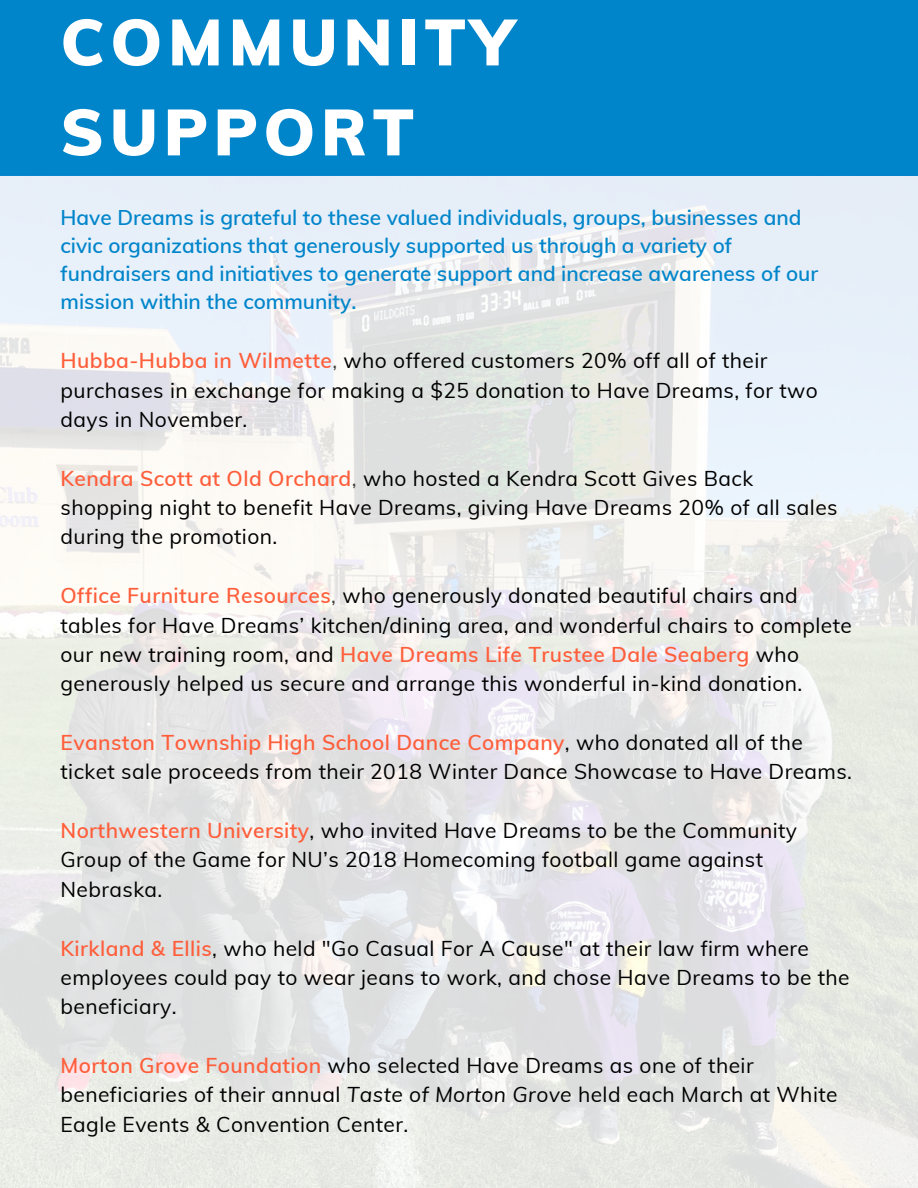
<style>
.page{position:relative;width:918px;height:1188px;background:#fff}
.page>*{position:absolute;margin:0;border:0;box-sizing:border-box;transform-origin:0 0}
.t1{font:900 64.5px "Muli";letter-spacing:.09em;color:#fff}
.t2{font:21px/29.4px "Muli";letter-spacing:.02em;color:#000}
.t3{font:600 20.85px/28.2px "Muli";color:#0085ca}
.s1{font-weight:600;color:#ff5e3b}
.s2{color:#444440}
.s3{font-style:italic}
</style>
<div class="page">
<div style="left:0;top:0;width:918px;height:175px;background:#0085ca"></div>
<img style="left:0;top:175px;width:918px;height:1013px">
<p class="t1" style="left:61px;top:1px;width:455px">COMMUNITY</p>
<p class="t1" style="left:61px;top:91px;width:355px">SUPPORT</p>
<p class="t3" style="left:61px;top:203px;width:759px">Have Dreams is grateful to these valued individuals, groups, businesses and civic organizations that generously supported us through a variety of fundraisers and initiatives to generate support and increase awareness of our mission within the community.</p>
<p class="t2" style="left:61px;top:346px;width:759px"><span class="s1">Hubba-Hubba in Wilmette</span><span class="s2">,</span> who offered customers 20% off all of their purchases in exchange for making a $25 donation to Have Dreams, for two days in November.</p>
<p class="t2" style="left:61px;top:463px;width:779px"><span class="s1">Kendra Scott at Old Orchard</span><span class="s2">,</span> who hosted a Kendra Scott Gives Back shopping night to benefit Have Dreams, giving Have Dreams 20% of all sales during the promotion.</p>
<p class="t2" style="left:61px;top:581px;width:793px"><span class="s1">Office Furniture Resources</span><span class="s2">,</span> who generously donated beautiful chairs and tables for Have Dreams’ kitchen/dining area, and wonderful chairs to complete our new training room, and <span class="s1">Have Dreams Life Trustee Dale Seaberg</span> who generously helped us secure and arrange this wonderful in-kind donation.</p>
<p class="t2" style="left:61px;top:727px;width:793px"><span class="s1">Evanston Township High School Dance Company</span>, who donated all of the ticket sale proceeds from their 2018 Winter Dance Showcase to Have Dreams.</p>
<p class="t2" style="left:61px;top:816px;width:738px"><span class="s1">Northwestern University</span>, who invited Have Dreams to be the Community<br>Group of the Game for NU’s 2018 Homecoming football game against<br>Nebraska.</p>
<p class="t2" style="left:61px;top:933px;width:791px"><span class="s1">Kirkland &amp; Ellis</span>, who held "Go Casual For A Cause" at their law firm where employees could pay to wear jeans to work, and chose Have Dreams to be the beneficiary.</p>
<p class="t2" style="left:61px;top:1050px;width:779px"><span class="s1">Morton Grove Foundation</span> who selected Have Dreams as one of their beneficiaries of their annual <span class="s3">Taste of Morton Grove</span> held each March at White<br>Eagle Events &amp; Convention Center.</p>
</div>
